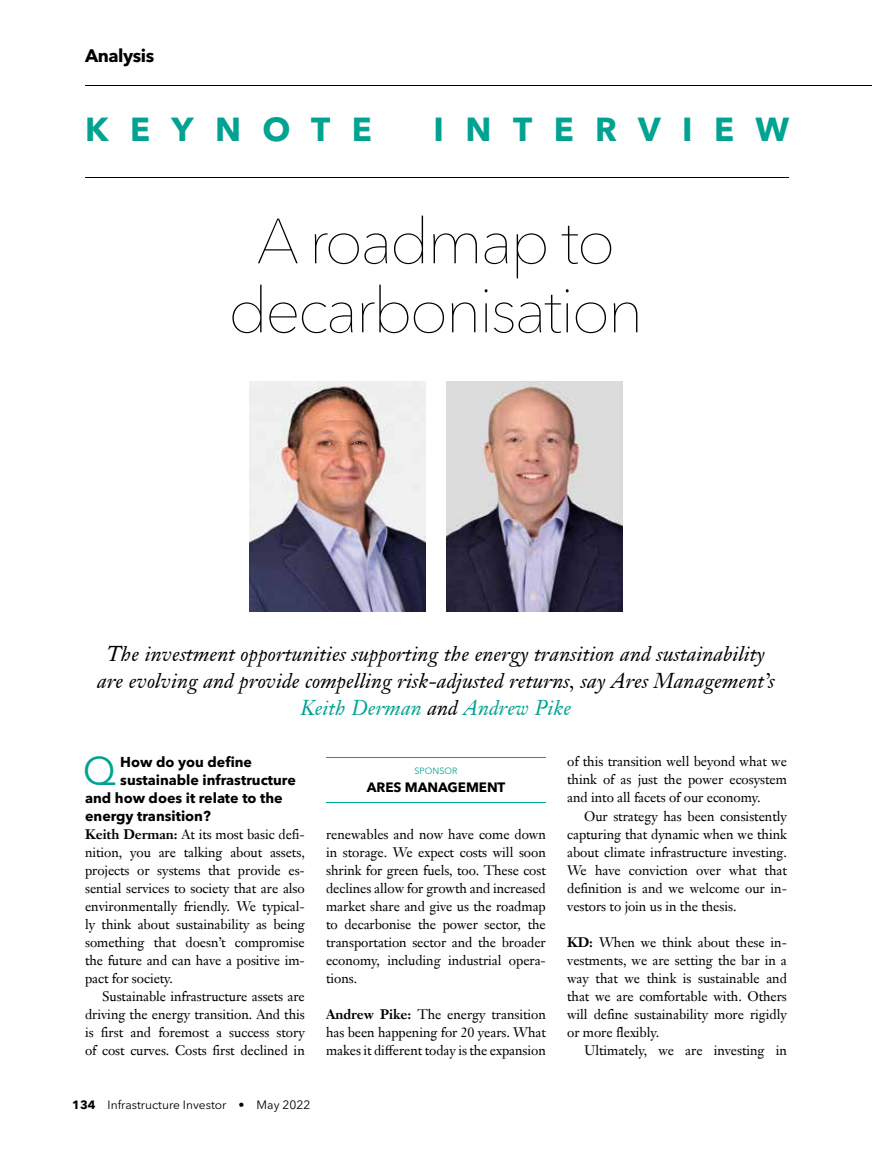
<style>
.page{position:relative;width:872px;height:1149px;background:#fff}
.page>*{position:absolute;margin:0;border:0;box-sizing:border-box;transform-origin:0 0}
.t1{font:200 63px/69px "Avenir Next LT Pro";letter-spacing:-.04em;color:#000;text-align:center}
.t2{font:39.6px "Avenir Next LT Pro";color:#00a291}
.t3{font:700 33px "Avenir Next LT Pro";letter-spacing:.65em;color:#00a291}
.t4{font:italic 21px/27px "Janson Text LT Pro";letter-spacing:.005em;color:#000;text-align:center}
.t5{font:700 18px "Avenir Next LT Pro";letter-spacing:-.025em;color:#000}
.t6{font:700 14.25px "Avenir Next LT Pro";color:#000}
.t7{font:13.5px/18px "Janson Text LT Pro";letter-spacing:-.005em;color:#000;text-align:justify}
.t8{font:700 13.5px "Avenir Next LT Pro";letter-spacing:-.005em;color:#000}
.t9{font:12px "Avenir Next LT Pro";color:#000}
.t10{font:9px "Avenir Next LT Pro";color:#00a291}
.s1{color:#00a291}
.s2{font-weight:700}
</style>
<div class="page">
<hr style="left:85px;top:177px;width:704px;height:1px;background:#000">
<hr style="left:85px;top:85px;width:787px;height:1px;background:#000">
<hr style="left:326px;top:756px;width:220px;height:1px;background:#00a291">
<hr style="left:326px;top:801px;width:220px;height:1px;background:#00a291">
<img style="left:250px;top:381px;width:175px;height:230px">
<img style="left:446px;top:381px;width:176px;height:230px">
<h3 class="t5" style="left:85px;top:45px;width:71px">Analysis</h3>
<h3 class="t3" style="left:85px;top:110px;width:288px">KEYNOTE</h3>
<h3 class="t3" style="left:433px;top:110px;width:357px">INTERVIEW</h3>
<h1 class="t1" style="left:228px;top:207px;width:416px">A roadmap to decarbonisation</h1>
<h3 class="t4" style="left:97px;top:640px;width:679px">The investment opportunities supporting the energy transition and sustainability are evolving and provide compelling risk-adjusted returns, say Ares Management’s<br><span class="s1">Keith Derman</span> and <span class="s1">Andrew Pike</span></h3>
<h2 class="t2" style="left:83px;top:746px;width:35px">Q</h2>
<p class="t6" style="left:120px;top:752px;width:133px">How do you define</p>
<p class="t6" style="left:120px;top:770px;width:177px">sustainable infrastructure</p>
<p class="t6" style="left:85px;top:788px;width:199px">and how does it relate to the</p>
<p class="t6" style="left:85px;top:806px;width:127px">energy transition?</p>
<p class="t7" style="left:85px;top:824px;width:221px"><span class="s2">Keith Derman:</span> At its most basic defi&shy;nition, you are talking about assets, projects or systems that provide es&shy;sential services to society that are also environmentally friendly. We typical&shy;ly think about sustainability as being something that doesn’t compromise the future and can have a positive im&shy;pact for society.</p>
<p class="t7" style="left:85px;top:986px;width:221px;text-indent:17px">Sustainable infrastructure assets are driving the energy transition. And this is first and foremost a success story of cost curves. Costs first declined in</p>
<p class="t10" style="left:414px;top:765px;width:44px">SPONSOR</p>
<p class="t8" style="left:367px;top:778px;width:140px">ARES MANAGEMENT</p>
<p class="t7" style="left:326px;top:824px;width:221px">renewables and now have come down in storage. We expect costs will soon shrink for green fuels, too. These cost declines allow for growth and increased market share and give us the roadmap to decarbonise the power sector, the transportation sector and the broader economy, including industrial opera&shy;tions.</p>
<p class="t7" style="left:326px;top:1004px;width:221px"><span class="s2">Andrew Pike:</span> The energy transition has been happening for 20 years. What makes it different today is the expansion</p>
<p class="t9" style="left:72px;top:1097px;width:239px"><span class="s2">134</span> Infrastructure Investor • May 2022</p>
<p class="t7" style="left:567px;top:752px;width:221px">of this transition well beyond what we think of as just the power ecosystem and into all facets of our economy.</p>
<p class="t7" style="left:567px;top:806px;width:221px;text-indent:17px">Our strategy has been consistently capturing that dynamic when we think about climate infrastructure investing.<br>We have conviction over what that definition is and we welcome our in&shy;vestors to join us in the thesis.</p>
<p class="t7" style="left:567px;top:932px;width:221px"><span class="s2">KD:</span> When we think about these in&shy;vestments, we are setting the bar in a way that we think is sustainable and that we are comfortable with. Others will define sustainability more rigidly or more flexibly.</p>
<p class="t7" style="left:584px;top:1040px;width:204px">Ultimately, we are investing in</p>
</div>
